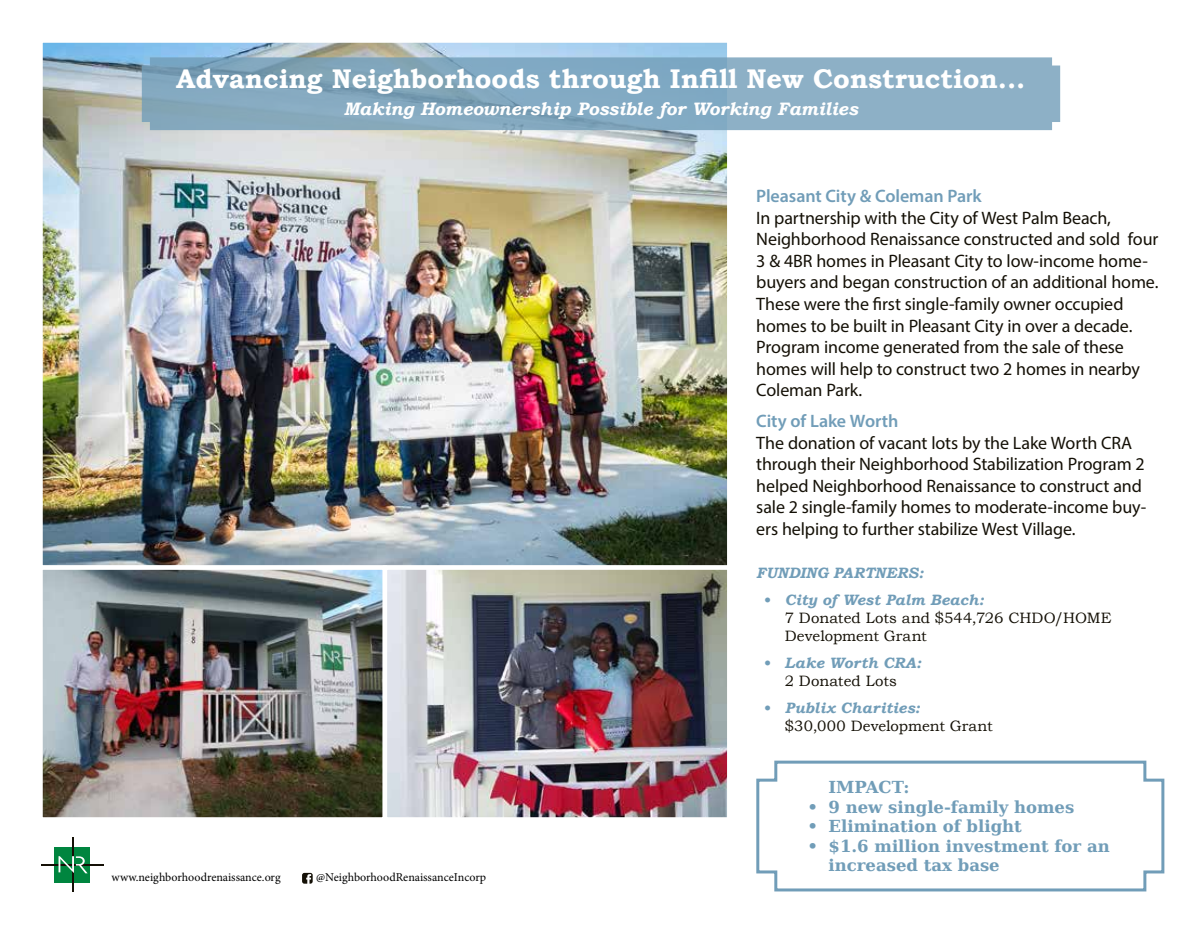
<style>
.page{position:relative;width:1202px;height:932px;background:#fff}
.page>*{position:absolute;margin:0;border:0;box-sizing:border-box;transform-origin:0 0}
.t1{font:700 27px "Bookman Old Style";color:#fff}
.t2{font:18px/21.6px "Myriad Pro";letter-spacing:-.005em;color:#141006}
.t3{font:italic 700 18px "Bookman Old Style";letter-spacing:-.005em;color:#fff}
.t4{font:600 18px "Myriad Pro";letter-spacing:-.005em;color:#719db8}
.t5{font:700 16.5px/19.5px "Bitstream Vera Serif";color:#719db8}
.t6{font:15px/18px "Bookman Old Style";color:#141006}
.t7{font:italic 700 15px "Bookman Old Style";letter-spacing:.005em;color:#719db8}
.t8{font:12px "Minion Pro";letter-spacing:-.005em;color:#000}
</style>
<div class="page">
<div style="left:54px;top:847px;width:36px;height:36px;background:#00853f"></div>
<hr style="left:72px;top:837px;width:2px;height:54px;background:#141006">
<hr style="left:41px;top:864px;width:62px;height:1px;background:#141006">
<svg style="left:58px;top:856px;width:30px;height:17px"></svg>
<svg style="left:302px;top:872px;width:11px;height:11px"></svg>
<img style="left:43px;top:43px;width:683px;height:522px">
<div style="left:38px;top:38px;width:693px;height:532px;border:4px solid #fff"></div>
<img style="left:43px;top:570px;width:339px;height:246px">
<div style="left:38px;top:565px;width:349px;height:256px;border:4px solid #fff"></div>
<img style="left:387px;top:570px;width:339px;height:246px">
<div style="left:382px;top:565px;width:349px;height:256px;border:4px solid #fff"></div>
<svg style="left:756px;top:760px;width:409px;height:132px"></svg>
<svg style="left:142px;top:57px;width:918px;height:73px;background:#85aac1"></svg>
<h1 class="t1" style="left:176px;top:63px;width:850px">Advancing Neighborhoods through Infill New Construction...</h1>
<p class="t3" style="left:344px;top:98px;width:515px">Making Homeownership Possible for Working Families</p>
<p class="t8" style="left:112px;top:869px;width:170px">www.neighborhoodrenaissance.org</p>
<p class="t8" style="left:316px;top:869px;width:172px">@NeighborhoodRenaissanceIncorp</p>
<p class="t4" style="left:756px;top:184px;width:227px">Pleasant City &amp; Coleman Park</p>
<p class="t2" style="left:756px;top:206px;width:403px">In partnership with the City of West Palm Beach, Neighborhood Renaissance constructed and sold four 3 &amp; 4BR homes in Pleasant City to low-income home&shy;buyers and began construction of an additional home.<br>These were the first single-family owner occupied homes to be built in Pleasant City in over a decade.<br>Program income generated from the sale of these homes will help to construct two 2 homes in nearby Coleman Park.</p>
<p class="t4" style="left:756px;top:409px;width:143px">City of Lake Worth</p>
<p class="t2" style="left:756px;top:431px;width:391px">The donation of vacant lots by the Lake Worth CRA through their Neighborhood Stabilization Program 2 helped Neighborhood Renaissance to construct and sale 2 single-family homes to moderate-income buy&shy;ers helping to further stabilize West Village.</p>
<p class="t7" style="left:756px;top:564px;width:169px">FUNDING PARTNERS:</p>
<p class="t7" style="left:764px;top:591px;width:222px">• City of West Palm Beach:</p>
<p class="t6" style="left:784px;top:609px;width:328px">7 Donated Lots and $544,726 CHDO/HOME<br>Development Grant</p>
<p class="t7" style="left:764px;top:654px;width:159px">• Lake Worth CRA:</p>
<p class="t6" style="left:784px;top:672px;width:114px">2 Donated Lots</p>
<p class="t7" style="left:764px;top:699px;width:158px">• Publix Charities:</p>
<p class="t6" style="left:784px;top:717px;width:209px">$30,000 Development Grant</p>
<p class="t5" style="left:828px;top:777px;width:82px">IMPACT:</p>
<p class="t5" style="left:807px;top:797px;width:268px">• 9 new single-family homes</p>
<p class="t5" style="left:807px;top:816px;width:216px">• Elimination of blight</p>
<p class="t5" style="left:828px;top:836px;width:283px;text-indent:-21px">• $1.6 million investment for an increased tax base</p>
</div>
